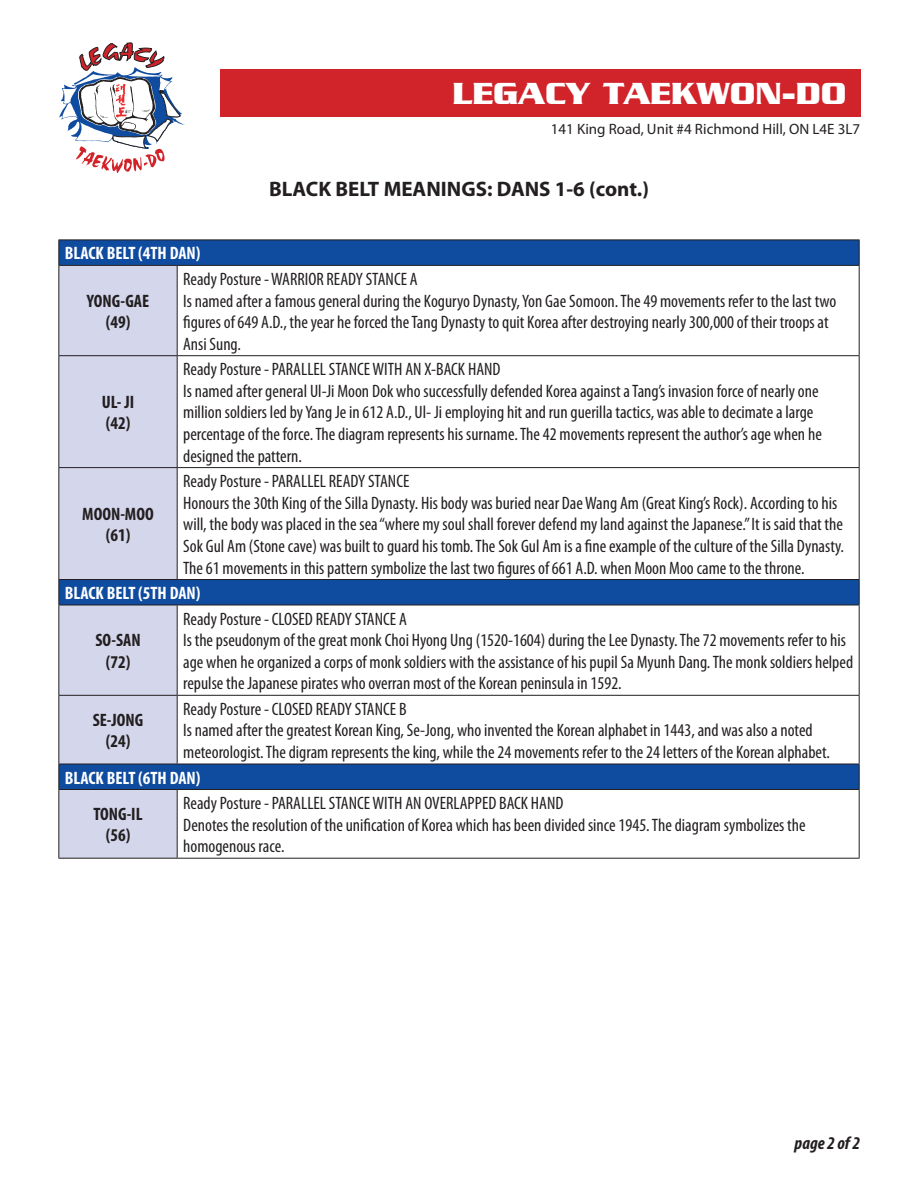
<style>
.page{position:relative;width:918px;height:1188px;background:#fff}
.page>*{position:absolute;margin:0;border:0;box-sizing:border-box;transform-origin:0 0}
.t1{font:700 33px "Serpentine";color:#fff}
.t2{font:700 21px "Myriad Pro";color:#231f20}
.t3{font:condensed 18px/21.6px "Myriad Pro";color:#231f20}
.t4{font:700 condensed 18px/21.6px "Myriad Pro";color:#231f20;text-align:center}
.t5{font:700 condensed 18px "Myriad Pro";color:#fff}
.t6{font:italic 700 condensed 18px "Myriad Pro";color:#231f20}
.t7{font:15px "Myriad Pro";color:#231f20}
</style>
<div class="page">
<svg style="left:59px;top:43px;width:126px;height:130px"></svg>
<div style="left:220px;top:70px;width:640px;height:47px;background:#d1232a"></div>
<svg style="left:59px;top:241px;width:800px;height:548px"></svg>
<svg style="left:59px;top:266px;width:118px;height:592px;background:#c2c9e3"></svg>
<hr style="left:58px;top:240px;width:119px;height:1px;background:#231f20">
<svg style="left:58px;top:240px;width:1px;height:25px"></svg>
<hr style="left:177px;top:240px;width:683px;height:1px;background:#231f20">
<svg style="left:859px;top:240px;width:1px;height:25px"></svg>
<hr style="left:58px;top:265px;width:119px;height:1px;background:#231f20">
<hr style="left:58px;top:266px;width:1px;height:89px;background:#231f20">
<hr style="left:177px;top:265px;width:683px;height:1px;background:#231f20">
<hr style="left:177px;top:266px;width:1px;height:89px;background:#231f20">
<hr style="left:859px;top:266px;width:1px;height:89px;background:#231f20">
<hr style="left:58px;top:355px;width:119px;height:1px;background:#231f20">
<hr style="left:58px;top:356px;width:1px;height:111px;background:#231f20">
<hr style="left:177px;top:355px;width:683px;height:1px;background:#231f20">
<hr style="left:177px;top:356px;width:1px;height:111px;background:#231f20">
<hr style="left:859px;top:356px;width:1px;height:111px;background:#231f20">
<hr style="left:58px;top:467px;width:119px;height:1px;background:#231f20">
<hr style="left:58px;top:468px;width:1px;height:111px;background:#231f20">
<hr style="left:177px;top:467px;width:683px;height:1px;background:#231f20">
<hr style="left:177px;top:468px;width:1px;height:111px;background:#231f20">
<hr style="left:859px;top:468px;width:1px;height:111px;background:#231f20">
<hr style="left:58px;top:579px;width:119px;height:1px;background:#231f20">
<svg style="left:58px;top:580px;width:1px;height:25px"></svg>
<hr style="left:177px;top:579px;width:683px;height:1px;background:#231f20">
<svg style="left:859px;top:580px;width:1px;height:25px"></svg>
<hr style="left:58px;top:605px;width:119px;height:1px;background:#231f20">
<hr style="left:58px;top:605px;width:1px;height:90px;background:#231f20">
<hr style="left:177px;top:605px;width:683px;height:1px;background:#231f20">
<hr style="left:177px;top:605px;width:1px;height:90px;background:#231f20">
<hr style="left:859px;top:605px;width:1px;height:90px;background:#231f20">
<hr style="left:58px;top:695px;width:119px;height:1px;background:#231f20">
<hr style="left:58px;top:696px;width:1px;height:68px;background:#231f20">
<hr style="left:177px;top:695px;width:683px;height:1px;background:#231f20">
<hr style="left:177px;top:696px;width:1px;height:68px;background:#231f20">
<hr style="left:859px;top:696px;width:1px;height:68px;background:#231f20">
<hr style="left:58px;top:764px;width:119px;height:1px;background:#231f20">
<svg style="left:58px;top:764px;width:1px;height:25px"></svg>
<hr style="left:177px;top:764px;width:683px;height:1px;background:#231f20">
<svg style="left:859px;top:764px;width:1px;height:25px"></svg>
<hr style="left:58px;top:789px;width:119px;height:1px;background:#231f20">
<hr style="left:58px;top:790px;width:1px;height:68px;background:#231f20">
<hr style="left:177px;top:789px;width:683px;height:1px;background:#231f20">
<hr style="left:177px;top:790px;width:1px;height:68px;background:#231f20">
<hr style="left:859px;top:790px;width:1px;height:68px;background:#231f20">
<hr style="left:58px;top:858px;width:119px;height:1px;background:#231f20">
<hr style="left:177px;top:858px;width:683px;height:1px;background:#231f20">
<h1 class="t1" style="left:452px;top:74px;width:396px">LEGACY TAEKWON-DO</h1>
<p class="t7" style="left:551px;top:119px;width:311px">141 King Road, Unit #4 Richmond Hill, ON L4E 3L7</p>
<p class="t2" style="left:269px;top:176px;width:381px">BLACK BELT MEANINGS: DANS 1-6 (cont.)</p>
<p class="t5" style="left:65px;top:242px;width:137px">BLACK BELT (4TH DAN)</p>
<p class="t4" style="left:87px;top:289px;width:64px">YONG-GAE (49)</p>
<p class="t3" style="left:183px;top:268px;width:655px">Ready Posture - WARRIOR READY STANCE A<br>Is named after a famous general during the Koguryo Dynasty, Yon Gae Somoon. The 49 movements refer to the last two figures of 649 A.D., the year he forced the Tang Dynasty to quit Korea after destroying nearly 300,000 of their troops at Ansi Sung.</p>
<p class="t4" style="left:102px;top:390px;width:34px;text-align:left">UL- JI (42)</p>
<p class="t3" style="left:183px;top:358px;width:640px">Ready Posture - PARALLEL STANCE WITH AN X-BACK HAND<br>Is named after general Ul-Ji Moon Dok who successfully defended Korea against a Tang’s invasion force of nearly one million soldiers led by Yang Je in 612 A.D., Ul- Ji employing hit and run guerilla tactics, was able to decimate a large percentage of the force. The diagram represents his surname. The 42 movements represent the author’s age when he designed the pattern.</p>
<p class="t3" style="left:183px;top:470px;width:662px">Ready Posture - PARALLEL READY STANCE<br>Honours the 30th King of the Silla Dynasty. His body was buried near Dae Wang Am (Great King’s Rock). According to his will, the body was placed in the sea “where my soul shall forever defend my land against the Japanese.” It is said that the Sok Gul Am (Stone cave) was built to guard his tomb. The Sok Gul Am is a fine example of the culture of the Silla Dynasty.<br>The 61 movements in this pattern symbolize the last two figures of 661 A.D. when Moon Moo came to the throne.</p>
<p class="t5" style="left:65px;top:582px;width:137px">BLACK BELT (5TH DAN)</p>
<p class="t4" style="left:95px;top:629px;width:47px">SO-SAN (72)</p>
<p class="t4" style="left:82px;top:502px;width:73px">MOON-MOO (61)</p>
<p class="t3" style="left:183px;top:608px;width:672px">Ready Posture - CLOSED READY STANCE A<br>Is the pseudonym of the great monk Choi Hyong Ung (1520-1604) during the Lee Dynasty. The 72 movements refer to his age when he organized a corps of monk soldiers with the assistance of his pupil Sa Myunh Dang. The monk soldiers helped repulse the Japanese pirates who overran most of the Korean peninsula in 1592.</p>
<p class="t4" style="left:93px;top:708px;width:52px">SE-JONG (24)</p>
<p class="t3" style="left:183px;top:698px;width:648px">Ready Posture - CLOSED READY STANCE B<br>Is named after the greatest Korean King, Se-Jong, who invented the Korean alphabet in 1443, and was also a noted meteorologist. The digram represents the king, while the 24 movements refer to the 24 letters of the Korean alphabet.</p>
<p class="t5" style="left:65px;top:766px;width:137px">BLACK BELT (6TH DAN)</p>
<p class="t4" style="left:93px;top:803px;width:51px">TONG-IL (56)</p>
<p class="t3" style="left:183px;top:792px;width:624px">Ready Posture - PARALLEL STANCE WITH AN OVERLAPPED BACK HAND<br>Denotes the resolution of the unification of Korea which has been divided since 1945. The diagram symbolizes the homogenous race.</p>
<p class="t6" style="left:795px;top:1132px;width:67px">page 2 of 2</p>
</div>
